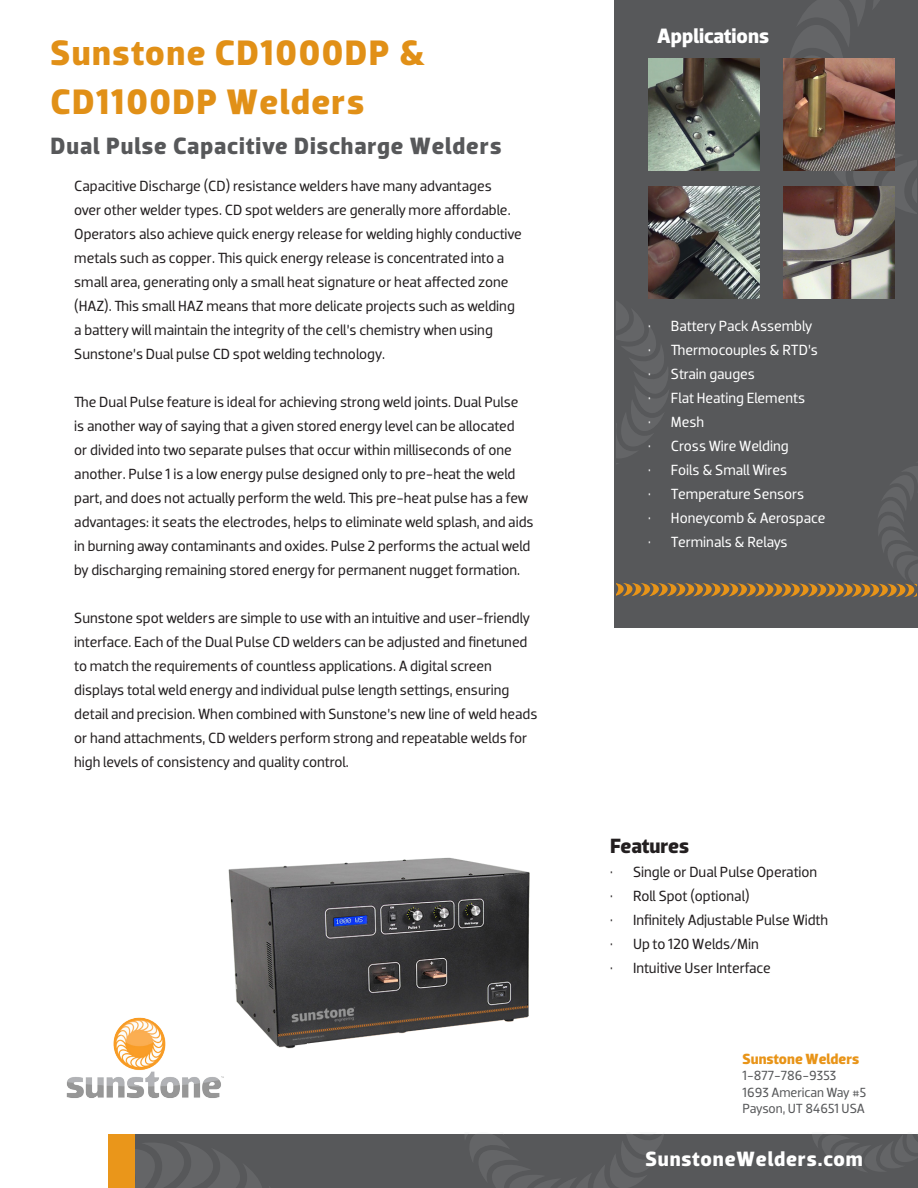
<style>
.page{position:relative;width:918px;height:1188px;background:#fff}
.page>*{position:absolute;margin:0;border:0;box-sizing:border-box;transform-origin:0 0}
.t1{font:700 36px/48.9px "Dobra";letter-spacing:.04em;color:#e19017}
.t2{font:700 24px "Dobra";letter-spacing:.04em;color:#57585a}
.t3{font:700 21px "Dobra";letter-spacing:.03em;color:#fff}
.t4{font:700 21px "Dobra";color:#fff}
.t5{font:700 21px "Dobra";letter-spacing:-.01em;color:#231f20}
.t6{font:15px "Dobra";color:#231f20}
.t7{font:15px "Dobra";letter-spacing:-.005em;color:#fff}
.t8{font:700 15px "Dobra";color:#e89418}
.t9{font:13.5px "Dobra";color:#57585a}
</style>
<div class="page">
<img style="left:228px;top:857px;width:302px;height:192px">
<div style="left:128px;top:1134px;width:790px;height:54px;background:#57585a"></div>
<div style="left:614px;top:0;width:304px;height:628px;background:#57585a"></div>
<svg style="left:789px;top:0;width:127px;height:214px"></svg>
<svg style="left:812px;top:1134px;width:106px;height:38px"></svg>
<svg style="left:465px;top:1134px;width:199px;height:54px"></svg>
<svg style="left:135px;top:1142px;width:127px;height:46px"></svg>
<svg style="left:616px;top:298px;width:302px;height:299px"></svg>
<img style="left:66px;top:999px;width:176px;height:99px">
<div style="left:108px;top:1134px;width:27px;height:54px;background:#ea961a"></div>
<img style="left:648px;top:58px;width:112px;height:112px">
<img style="left:783px;top:58px;width:112px;height:112px">
<img style="left:648px;top:187px;width:112px;height:111px">
<img style="left:783px;top:187px;width:112px;height:111px">
<p class="t1" style="left:51px;top:29px;width:376px">Sunstone CD1000DP &amp;<br>CD1100DP Welders</p>
<p class="t2" style="left:51px;top:132px;width:453px">Dual Pulse Capacitive Discharge Welders</p>
<p class="t6" style="left:74px;top:177px;width:419px">Capacitive Discharge (CD) resistance welders have many advantages</p>
<p class="t6" style="left:74px;top:201px;width:438px">over other welder types. CD spot welders are generally more affordable.</p>
<p class="t6" style="left:74px;top:225px;width:449px">Operators also achieve quick energy release for welding highly conductive</p>
<p class="t6" style="left:74px;top:249px;width:432px">metals such as copper. This quick energy release is concentrated into a</p>
<p class="t6" style="left:74px;top:273px;width:436px">small area, generating only a small heat signature or heat affected zone</p>
<p class="t6" style="left:74px;top:297px;width:442px">(HAZ). This small HAZ means that more delicate projects such as welding</p>
<p class="t6" style="left:74px;top:321px;width:420px">a battery will maintain the integrity of the cell’s chemistry when using</p>
<p class="t6" style="left:74px;top:345px;width:312px">Sunstone’s Dual pulse CD spot welding technology.</p>
<p class="t6" style="left:74px;top:393px;width:446px">The Dual Pulse feature is ideal for achieving strong weld joints. Dual Pulse</p>
<p class="t6" style="left:74px;top:417px;width:442px">is another way of saying that a given stored energy level can be allocated</p>
<p class="t6" style="left:74px;top:441px;width:439px">or divided into two separate pulses that occur within milliseconds of one</p>
<p class="t6" style="left:74px;top:465px;width:443px">another. Pulse 1 is a low energy pulse designed only to pre-heat the weld</p>
<p class="t6" style="left:74px;top:489px;width:456px">part, and does not actually perform the weld. This pre-heat pulse has a few</p>
<p class="t6" style="left:74px;top:513px;width:461px">advantages: it seats the electrodes, helps to eliminate weld splash, and aids</p>
<p class="t6" style="left:74px;top:537px;width:458px">in burning away contaminants and oxides. Pulse 2 performs the actual weld</p>
<p class="t6" style="left:74px;top:561px;width:447px">by discharging remaining stored energy for permanent nugget formation.</p>
<p class="t6" style="left:74px;top:609px;width:457px">Sunstone spot welders are simple to use with an intuitive and user-friendly</p>
<p class="t6" style="left:74px;top:633px;width:455px">interface. Each of the Dual Pulse CD welders can be adjusted and finetuned</p>
<p class="t6" style="left:74px;top:657px;width:419px">to match the requirements of countless applications. A digital screen</p>
<p class="t6" style="left:74px;top:681px;width:437px">displays total weld energy and individual pulse length settings, ensuring</p>
<p class="t6" style="left:74px;top:705px;width:465px">detail and precision. When combined with Sunstone’s new line of weld heads</p>
<p class="t6" style="left:74px;top:729px;width:455px">or hand attachments, CD welders perform strong and repeatable welds for</p>
<p class="t6" style="left:74px;top:753px;width:276px">high levels of consistency and quality control.</p>
<p class="t4" style="left:657px;top:24px;width:113px">Applications</p>
<p class="t7" style="left:648px;top:317px;width:166px">• Battery Pack Assembly</p>
<p class="t7" style="left:648px;top:341px;width:172px">• Thermocouples &amp; RTD’s</p>
<p class="t7" style="left:648px;top:365px;width:109px">• Strain gauges</p>
<p class="t7" style="left:648px;top:389px;width:159px">• Flat Heating Elements</p>
<p class="t7" style="left:648px;top:413px;width:58px">• Mesh</p>
<p class="t7" style="left:648px;top:437px;width:142px">• Cross Wire Welding</p>
<p class="t7" style="left:648px;top:461px;width:141px">• Foils &amp; Small Wires</p>
<p class="t7" style="left:648px;top:485px;width:158px">• Temperature Sensors</p>
<p class="t7" style="left:648px;top:509px;width:179px">• Honeycomb &amp; Aerospace</p>
<p class="t7" style="left:648px;top:533px;width:141px">• Terminals &amp; Relays</p>
<p class="t5" style="left:610px;top:834px;width:81px">Features</p>
<p class="t6" style="left:610px;top:864px;width:209px">• Single or Dual Pulse Operation</p>
<p class="t6" style="left:610px;top:888px;width:141px">• Roll Spot (optional)</p>
<p class="t6" style="left:610px;top:912px;width:220px">• Infinitely Adjustable Pulse Width</p>
<p class="t6" style="left:610px;top:936px;width:150px">• Up to 120 Welds/Min</p>
<p class="t6" style="left:610px;top:960px;width:162px">• Intuitive User Interface</p>
<p class="t8" style="left:742px;top:1050px;width:118px">Sunstone Welders</p>
<p class="t9" style="left:742px;top:1068px;width:96px">1-877-786-9353</p>
<p class="t9" style="left:742px;top:1084px;width:125px">1693 American Way #5</p>
<p class="t9" style="left:742px;top:1100px;width:124px">Payson, UT 84651 USA</p>
<p class="t3" style="left:645px;top:1146px;width:219px">SunstoneWelders.com</p>
</div>
